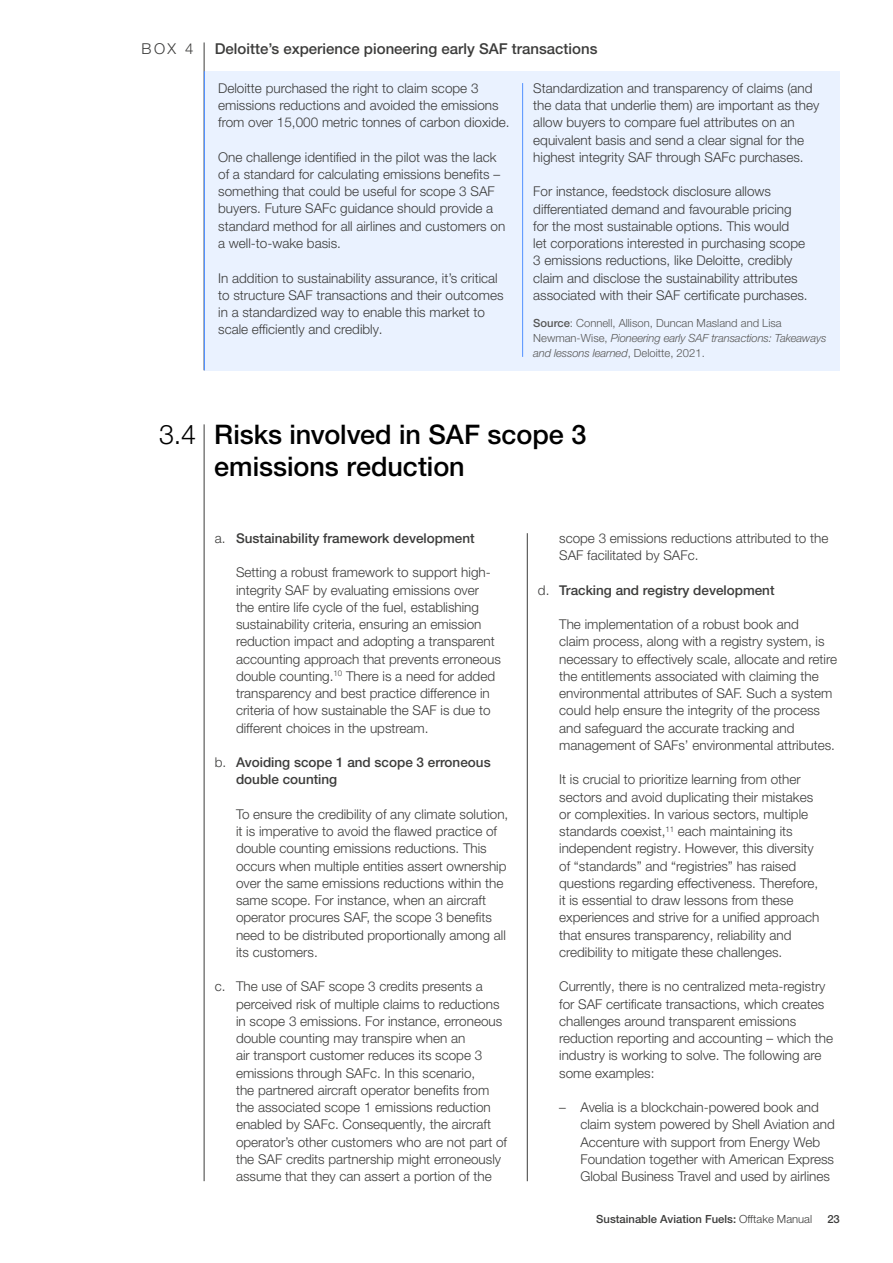
<style>
.page{position:relative;width:893px;height:1263px;background:#fff}
.page>*{position:absolute;margin:0;border:0;box-sizing:border-box;transform-origin:0 0}
.t1{font:500 27px/32.4px "Helvetica Neue LT Pro";letter-spacing:-.005em;color:#000}
.t2{font:500 15px "Helvetica Neue LT Pro";color:#3c3c3b}
.t3{font:300 15px "Helvetica Neue LT Pro";color:#3c3c3b}
.t4{font:300 13.5px/17.2px "Helvetica Neue LT Pro";color:#3c3c3b}
.t5{font:500 13.5px/17.2px "Helvetica Neue LT Pro";color:#3c3c3b}
.t6{font:300 11.25px/15px "Helvetica Neue LT Pro";color:#575756}
.t7{font:500 11.25px "Helvetica Neue LT Pro";color:#3c3c3b}
.s1{font-weight:500}
.s2{font-style:italic}
.s3{font-weight:300}
</style>
<div class="page">
<hr style="left:204px;top:42px;width:1px;height:328px;background:#3c3c3b">
<hr style="left:204px;top:71px;width:1px;height:299px;background:#5291ff">
<div style="left:205px;top:71px;width:635px;height:299px;background:#eaf2ff"></div>
<hr style="left:522px;top:83px;width:1px;height:274px;background:#5291ff">
<hr style="left:527px;top:533px;width:1px;height:648px;background:#3c3c3b">
<hr style="left:204px;top:424px;width:1px;height:757px;background:#3c3c3b">
<p class="t3" style="left:142px;top:40px;width:53px">BOX 4</p>
<p class="t2" style="left:215px;top:40px;width:384px">Deloitte’s experience pioneering early SAF transactions</p>
<p class="t4" style="left:218px;top:79px;width:293px">Deloitte purchased the right to claim scope 3 emissions reductions and avoided the emissions from over 15,000 metric tonnes of carbon dioxide.</p>
<p class="t4" style="left:218px;top:148px;width:289px">One challenge identified in the pilot was the lack of a standard for calculating emissions benefits – something that could be useful for scope 3 SAF buyers. Future SAFc guidance should provide a standard method for all airlines and customers on a well-to-wake basis.</p>
<p class="t4" style="left:218px;top:269px;width:287px">In addition to sustainability assurance, it’s critical to structure SAF transactions and their outcomes in a standardized way to enable this market to scale efficiently and credibly.</p>
<p class="t4" style="left:533px;top:79px;width:288px">Standardization and transparency of claims (and the data that underlie them) are important as they allow buyers to compare fuel attributes on an equivalent basis and send a clear signal for the highest integrity SAF through SAFc purchases.</p>
<p class="t4" style="left:533px;top:183px;width:276px">For instance, feedstock disclosure allows differentiated demand and favourable pricing for the most sustainable options. This would<br>let corporations interested in purchasing scope 3 emissions reductions, like Deloitte, credibly claim and disclose the sustainability attributes associated with their SAF certificate purchases.</p>
<p class="t6" style="left:533px;top:316px;width:295px"><span class="s1">Source</span>: Connell, Allison, Duncan Masland and Lisa<br>Newman-Wise, <span class="s2">Pioneering early SAF transactions: Takeaways and lessons learned</span>, Deloitte, 2021.</p>
<h1 class="t1" style="left:214px;top:418px;width:374px;text-indent:-55px"><span class="s3">3.4</span> Risks involved in SAF scope 3 emissions reduction</h1>
<p class="t5" style="left:215px;top:529px;width:261px"><span class="s3">a.</span> Sustainability framework development</p>
<p class="t4" style="left:236px;top:564px;width:266px">Setting a robust framework to support high&shy;integrity SAF by evaluating emissions over<br>the entire life cycle of the fuel, establishing sustainability criteria, ensuring an emission reduction impact and adopting a transparent accounting approach that prevents erroneous double counting.<sup>10</sup> There is a need for added transparency and best practice difference in criteria of how sustainable the SAF is due to different choices in the upstream.</p>
<p class="t5" style="left:236px;top:753px;width:256px;text-indent:-21px"><span class="s3">b.</span> Avoiding scope 1 and scope 3 erroneous double counting</p>
<p class="t4" style="left:236px;top:805px;width:274px">To ensure the credibility of any climate solution, it is imperative to avoid the flawed practice of double counting emissions reductions. This occurs when multiple entities assert ownership over the same emissions reductions within the same scope. For instance, when an aircraft operator procures SAF, the scope 3 benefits need to be distributed proportionally among all its customers.</p>
<p class="t4" style="left:236px;top:978px;width:273px;text-indent:-21px">c. The use of SAF scope 3 credits presents a perceived risk of multiple claims to reductions in scope 3 emissions. For instance, erroneous double counting may transpire when an<br>air transport customer reduces its scope 3 emissions through SAFc. In this scenario,<br>the partnered aircraft operator benefits from the associated scope 1 emissions reduction enabled by SAFc. Consequently, the aircraft operator’s other customers who are not part of the SAF credits partnership might erroneously assume that they can assert a portion of the</p>
<p class="t4" style="left:559px;top:529px;width:271px">scope 3 emissions reductions attributed to the<br>SAF facilitated by SAFc.</p>
<p class="t5" style="left:538px;top:581px;width:238px"><span class="s3">d.</span> Tracking and registry development</p>
<p class="t4" style="left:559px;top:615px;width:279px">The implementation of a robust book and<br>claim process, along with a registry system, is necessary to effectively scale, allocate and retire the entitlements associated with claiming the environmental attributes of SAF. Such a system could help ensure the integrity of the process and safeguard the accurate tracking and management of SAFs’ environmental attributes.</p>
<p class="t4" style="left:559px;top:771px;width:262px">It is crucial to prioritize learning from other sectors and avoid duplicating their mistakes or complexities. In various sectors, multiple standards coexist,<sup>11</sup> each maintaining its independent registry. However, this diversity of “standards” and “registries” has raised questions regarding effectiveness. Therefore, it is essential to draw lessons from these experiences and strive for a unified approach that ensures transparency, reliability and credibility to mitigate these challenges.</p>
<p class="t4" style="left:559px;top:978px;width:275px">Currently, there is no centralized meta-registry for SAF certificate transactions, which creates challenges around transparent emissions reduction reporting and accounting – which the industry is working to solve. The following are some examples:</p>
<p class="t4" style="left:580px;top:1098px;width:256px;text-indent:-21px">– Avelia is a blockchain-powered book and claim system powered by Shell Aviation and Accenture with support from Energy Web Foundation together with American Express Global Business Travel and used by airlines</p>
<p class="t7" style="left:596px;top:1212px;width:217px">Sustainable Aviation Fuels: <span class="s3">Offtake Manual</span></p>
<p class="t7" style="left:827px;top:1212px;width:14px">23</p>
</div>
